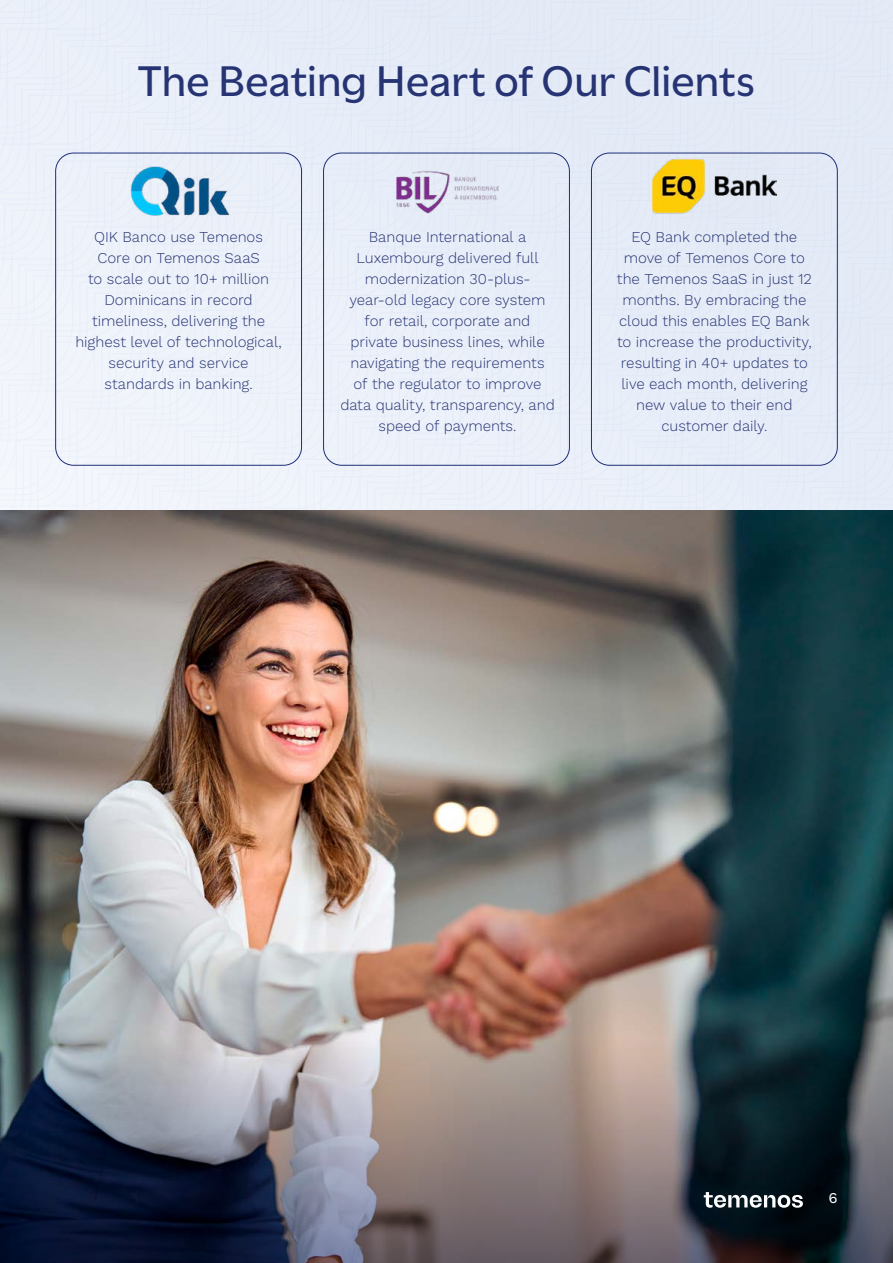
<style>
.page{position:relative;width:893px;height:1263px;background:#e8eef8}
.page>*{position:absolute;margin:0;border:0;box-sizing:border-box;transform-origin:0 0}
.t1{font:500 45px "Utile";letter-spacing:-.01em;color:#273474}
.t2{font:300 15px/21px "Work Sans";letter-spacing:-.005em;color:#273474;text-align:center}
.t3{font:15px "Work Sans";color:#fff}
</style>
<div class="page">
<img style="left:0;top:510px;width:893px;height:476px">
<img style="left:0;top:986px;width:893px;height:277px">
<svg style="left:704px;top:1192px;width:99px;height:16px;background:#697277"></svg>
<img style="left:130px;top:166px;width:100px;height:51px">
<img style="left:397px;top:170px;width:102px;height:44px">
<img style="left:652px;top:155px;width:124px;height:61px">
<div style="left:55px;top:153px;width:247px;height:313px;border:1px solid #1f2e79;border-radius:18px"></div>
<div style="left:323px;top:153px;width:247px;height:313px;border:1px solid #1f2e79;border-radius:18px"></div>
<div style="left:591px;top:153px;width:247px;height:313px;border:1px solid #1f2e79;border-radius:18px"></div>
<h1 class="t1" style="left:138px;top:46px;width:618px">The Beating Heart of Our Clients</h1>
<p class="t2" style="left:75px;top:227px;width:208px">QIK Banco use Temenos<br>Core on Temenos SaaS<br>to scale out to 10+ million<br>Dominicans in record timeliness, delivering the highest level of technological, security and service standards in banking.</p>
<p class="t2" style="left:340px;top:227px;width:216px">Banque International a<br>Luxembourg delivered full modernization 30-plus&shy;year-old legacy core system for retail, corporate and private business lines, while navigating the requirements<br>of the regulator to improve data quality, transparency, and speed of payments.</p>
<p class="t2" style="left:617px;top:227px;width:196px">EQ Bank completed the move of Temenos Core to the Temenos SaaS in just 12 months. By embracing the cloud this enables EQ Bank to increase the productivity, resulting in 40+ updates to live each month, delivering new value to their end customer daily.</p>
<p class="t3" style="left:828px;top:1189px;width:11px">6</p>
</div>
